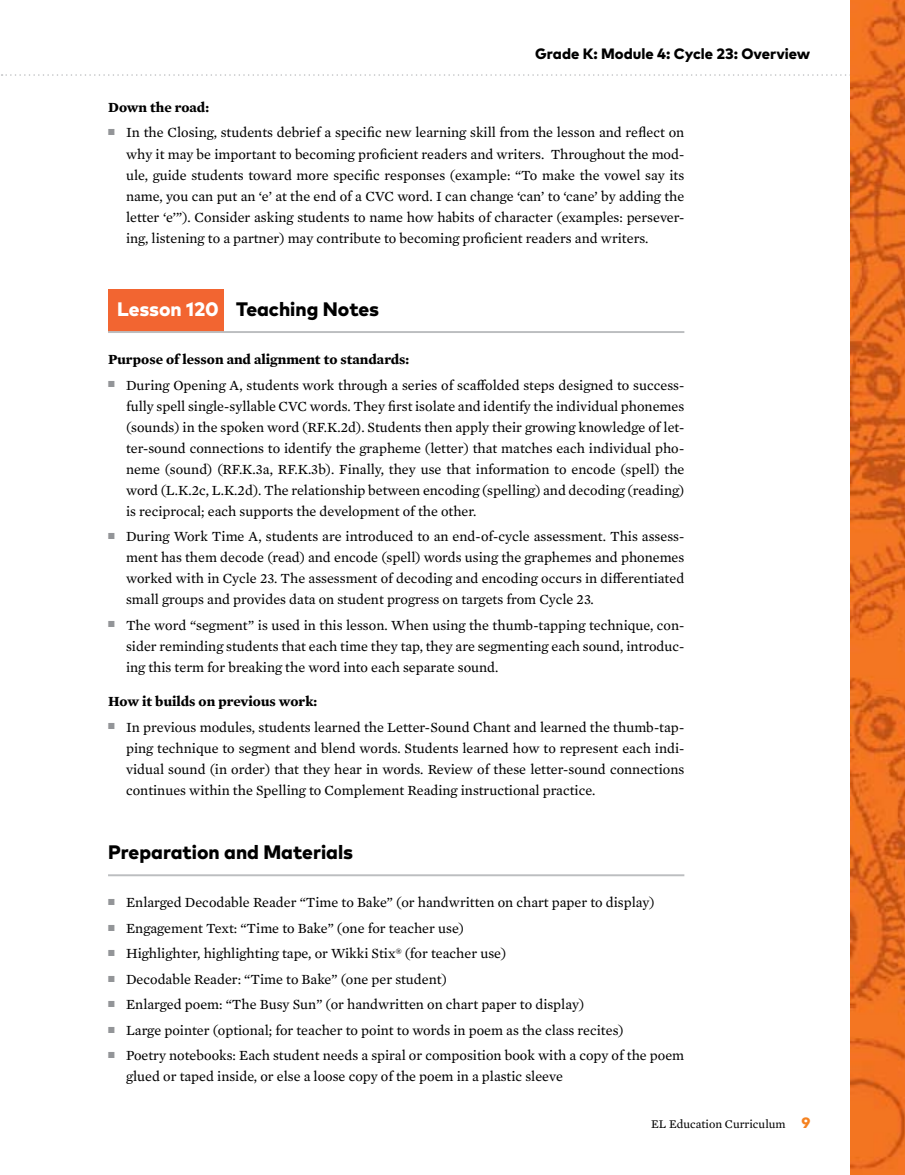
<style>
.page{position:relative;width:905px;height:1175px;background:#fff}
.page>*{position:absolute;margin:0;border:0;box-sizing:border-box;transform-origin:0 0}
.t1{font:800 19.5px "Mark Pro";color:#000}
.t2{font:800 15px "Mark Pro";color:#000}
.t3{font:14.25px/21px "Mercury Text G2";color:#000;text-align:justify}
.t4{font:700 14.25px "Mercury Text G2";color:#000}
.t5{font:12px "Mercury Text G2";color:#000}
.s1{color:#fff}
.s2{font-family:"Mark Pro";font-weight:800;font-size:15px;color:#f58220}
</style>
<div class="page">
<svg style="left:2px;top:74px;width:903px;height:2px"></svg>
<img style="left:850px;top:0;width:54px;height:1174px">
<div style="left:108px;top:289px;width:116px;height:42px;background:#f26531"></div>
<hr style="left:108px;top:331px;width:576px;height:2px;background:#bcbec0">
<hr style="left:108px;top:874px;width:576px;height:2px;background:#bcbec0">
<p class="t2" style="left:535px;top:42px;width:277px">Grade K: Module 4: Cycle 23: Overview</p>
<p class="t4" style="left:108px;top:96px;width:102px">Down the road:</p>
<p class="t3" style="left:126px;top:121px;width:560px;text-indent:-18px"><sup>■</sup> In the Closing, students debrief a specific new learning skill from the lesson and reflect on why it may be important to becoming proficient readers and writers. Throughout the mod&shy;ule, guide students toward more specific responses (example: “To make the vowel say its name, you can put an ‘e’ at the end of a CVC word. I can change ‘can’ to ‘cane’ by adding the letter ‘e’”). Consider asking students to name how habits of character (examples: persever&shy;ing, listening to a partner) may contribute to becoming proficient readers and writers.</p>
<h1 class="t1" style="left:117px;top:294px;width:263px"><span class="s1">Lesson 120</span> Teaching Notes</h1>
<p class="t4" style="left:108px;top:348px;width:303px">Purpose of lesson and alignment to standards:</p>
<p class="t3" style="left:126px;top:373px;width:560px;text-indent:-18px"><sup>■</sup> During Opening A, students work through a series of scaffolded steps designed to success&shy;fully spell single-syllable CVC words. They first isolate and identify the individual phonemes (sounds) in the spoken word (RF.K.2d). Students then apply their growing knowledge of let&shy;ter-sound connections to identify the grapheme (letter) that matches each individual pho&shy;neme (sound) (RF.K.3a, RF.K.3b). Finally, they use that information to encode (spell) the word (L.K.2c, L.K.2d). The relationship between encoding (spelling) and decoding (reading) is reciprocal; each supports the development of the other.</p>
<p class="t3" style="left:126px;top:525px;width:560px;text-indent:-18px"><sup>■</sup> During Work Time A, students are introduced to an end-of-cycle assessment. This assess&shy;ment has them decode (read) and encode (spell) words using the graphemes and phonemes worked with in Cycle 23. The assessment of decoding and encoding occurs in differentiated small groups and provides data on student progress on targets from Cycle 23.</p>
<p class="t3" style="left:126px;top:613px;width:560px;text-indent:-18px"><sup>■</sup> The word “segment” is used in this lesson. When using the thumb-tapping technique, con&shy;sider reminding students that each time they tap, they are segmenting each sound, introduc&shy;ing this term for breaking the word into each separate sound.</p>
<p class="t4" style="left:108px;top:690px;width:211px">How it builds on previous work:</p>
<p class="t3" style="left:126px;top:715px;width:560px;text-indent:-18px"><sup>■</sup> In previous modules, students learned the Letter-Sound Chant and learned the thumb-tap&shy;ping technique to segment and blend words. Students learned how to represent each indi&shy;vidual sound (in order) that they hear in words. Review of these letter-sound connections continues within the Spelling to Complement Reading instructional practice.</p>
<h1 class="t1" style="left:108px;top:837px;width:247px">Preparation and Materials</h1>
<p class="t3" style="left:108px;top:891px;width:548px"><sup>■</sup> Enlarged Decodable Reader “Time to Bake” (or handwritten on chart paper to display)</p>
<p class="t3" style="left:108px;top:916px;width:357px"><sup>■</sup> Engagement Text: “Time to Bake” (one for teacher use)</p>
<p class="t3" style="left:108px;top:942px;width:399px"><sup>■</sup> Highlighter, highlighting tape, or Wikki Stix® (for teacher use)</p>
<p class="t3" style="left:108px;top:967px;width:340px"><sup>■</sup> Decodable Reader: “Time to Bake” (one per student)</p>
<p class="t3" style="left:108px;top:993px;width:477px"><sup>■</sup> Enlarged poem: “The Busy Sun” (or handwritten on chart paper to display)</p>
<p class="t3" style="left:108px;top:1018px;width:517px"><sup>■</sup> Large pointer (optional; for teacher to point to words in poem as the class recites)</p>
<p class="t3" style="left:126px;top:1044px;width:559px;text-indent:-18px"><sup>■</sup> Poetry notebooks: Each student needs a spiral or composition book with a copy of the poem glued or taped inside, or else a loose copy of the poem in a plastic sleeve</p>
<p class="t5" style="left:651px;top:1115px;width:161px">EL Education Curriculum <span class="s2">9</span></p>
</div>
